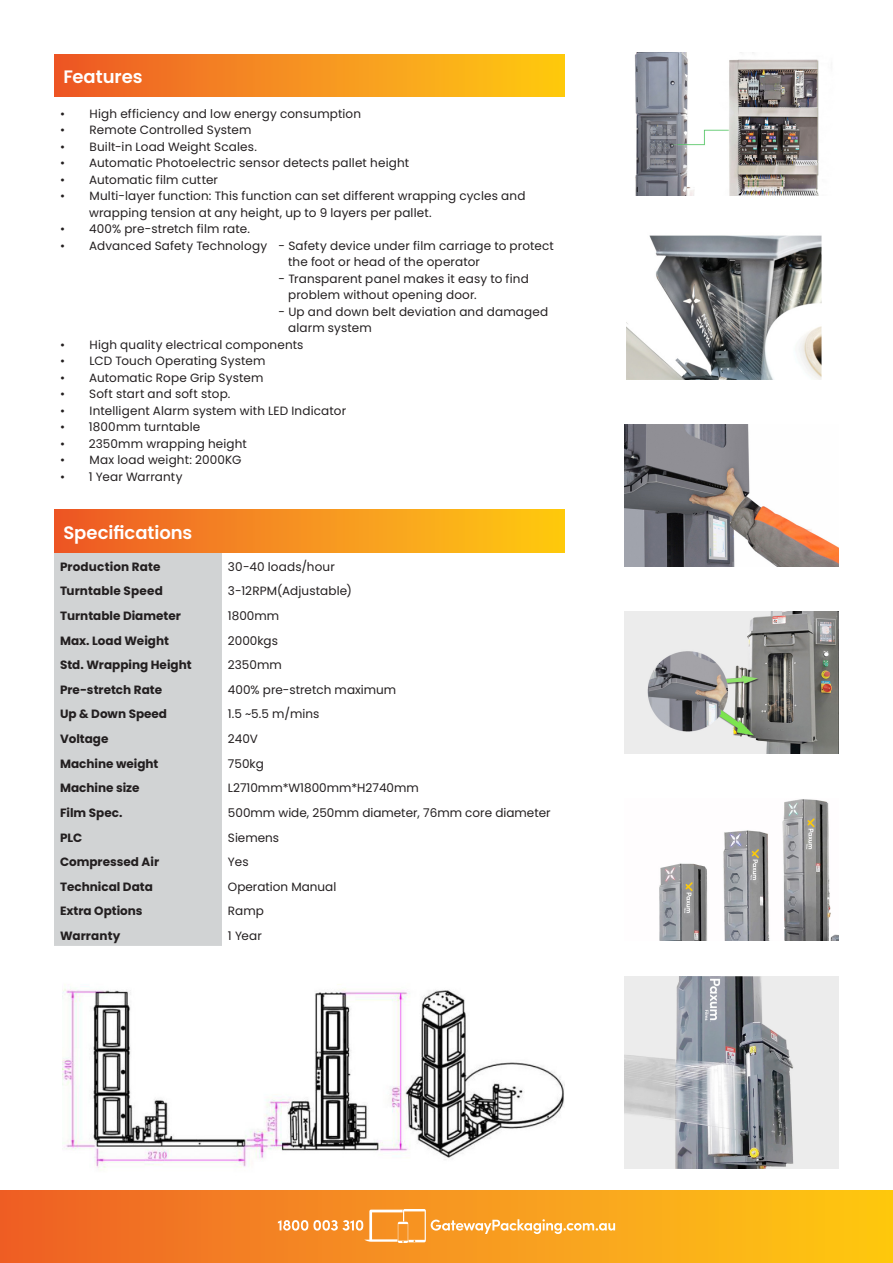
<style>
.page{position:relative;width:893px;height:1263px;background:#fff}
.page>*{position:absolute;margin:0;border:0;box-sizing:border-box;transform-origin:0 0}
.t1{font:600 18px "Poppins";letter-spacing:-.005em;color:#fff}
.t2{font:12px/16.5px "Poppins";letter-spacing:.01em;color:#231f20}
.t3{font:700 12px "Poppins";color:#231f20}
</style>
<div class="page">
<div style="left:54px;top:54px;width:510px;height:43px;background:linear-gradient(to right,#ed5928,#ffcc14)"></div>
<div style="left:54px;top:552px;width:168px;height:394px;background:#d1d3d4"></div>
<div style="left:54px;top:510px;width:510px;height:42px;background:linear-gradient(to right,#ed5928,#ffcc14)"></div>
<img style="left:634px;top:52px;width:185px;height:143px">
<img style="left:624px;top:976px;width:215px;height:192px">
<img style="left:627px;top:235px;width:195px;height:145px">
<img style="left:624px;top:424px;width:215px;height:142px">
<img style="left:624px;top:611px;width:215px;height:142px">
<img style="left:659px;top:799px;width:180px;height:142px">
<img style="left:63px;top:984px;width:501px;height:207px">
<div style="left:0;top:1191px;width:893px;height:72px;background:linear-gradient(to right,#ef6128,#ffca14)"></div>
<svg style="left:278px;top:1209px;width:337px;height:34px;background:#f7a53f"></svg>
<p class="t1" style="left:64px;top:66px;width:81px">Features</p>
<p class="t2" style="left:60px;top:105px;width:303px">• High efficiency and low energy consumption</p>
<p class="t2" style="left:60px;top:122px;width:193px">• Remote Controlled System</p>
<p class="t2" style="left:60px;top:138px;width:198px">• Built-in Load Weight Scales.</p>
<p class="t2" style="left:60px;top:155px;width:351px">• Automatic Photoelectric sensor detects pallet height</p>
<p class="t2" style="left:60px;top:171px;width:160px">• Automatic film cutter</p>
<p class="t2" style="left:89px;top:188px;width:438px;text-indent:-29px">• Multi-layer function: This function can set different wrapping cycles and wrapping tension at any height, up to 9 layers per pallet.</p>
<p class="t2" style="left:60px;top:221px;width:191px">• 400% pre-stretch film rate.</p>
<p class="t2" style="left:60px;top:237px;width:495px">• Advanced Safety Technology - Safety device under film carriage to protect</p>
<p class="t2" style="left:288px;top:254px;width:193px">the foot or head of the operator</p>
<p class="t2" style="left:279px;top:270px;width:252px">- Transparent panel makes it easy to find</p>
<p class="t2" style="left:288px;top:287px;width:190px">problem without opening door.</p>
<p class="t2" style="left:279px;top:303px;width:271px">- Up and down belt deviation and damaged</p>
<p class="t2" style="left:288px;top:320px;width:85px">alarm system</p>
<p class="t2" style="left:60px;top:336px;width:245px">• High quality electrical components</p>
<p class="t2" style="left:60px;top:353px;width:207px">• LCD Touch Operating System</p>
<p class="t2" style="left:60px;top:369px;width:205px">• Automatic Rope Grip System</p>
<p class="t2" style="left:60px;top:386px;width:172px">• Soft start and soft stop.</p>
<p class="t2" style="left:60px;top:402px;width:288px">• Intelligent Alarm system with LED Indicator</p>
<p class="t2" style="left:60px;top:419px;width:142px">• 1800mm turntable</p>
<p class="t2" style="left:60px;top:435px;width:188px">• 2350mm wrapping height</p>
<p class="t2" style="left:60px;top:452px;width:183px">• Max load weight: 2000KG</p>
<p class="t2" style="left:60px;top:468px;width:124px">• 1 Year Warranty</p>
<p class="t1" style="left:63px;top:522px;width:131px">Specifications</p>
<p class="t3" style="left:60px;top:560px;width:102px">Production Rate</p>
<p class="t2" style="left:228px;top:558px;width:108px">30-40 loads/hour</p>
<p class="t3" style="left:60px;top:584px;width:104px">Turntable Speed</p>
<p class="t2" style="left:228px;top:583px;width:126px">3-12RPM(Adjustable)</p>
<p class="t3" style="left:60px;top:609px;width:122px">Turntable Diameter</p>
<p class="t2" style="left:228px;top:608px;width:53px">1800mm</p>
<p class="t3" style="left:60px;top:633px;width:111px">Max. Load Weight</p>
<p class="t2" style="left:228px;top:632px;width:52px">2000kgs</p>
<p class="t3" style="left:60px;top:658px;width:133px">Std. Wrapping Height</p>
<p class="t2" style="left:228px;top:657px;width:55px">2350mm</p>
<p class="t3" style="left:60px;top:683px;width:104px">Pre-stretch Rate</p>
<p class="t2" style="left:228px;top:681px;width:170px">400% pre-stretch maximum</p>
<p class="t3" style="left:60px;top:707px;width:109px">Up &amp; Down Speed</p>
<p class="t2" style="left:228px;top:706px;width:93px">1.5 ~5.5 m/mins</p>
<p class="t3" style="left:60px;top:732px;width:50px">Voltage</p>
<p class="t2" style="left:228px;top:731px;width:32px">240V</p>
<p class="t3" style="left:60px;top:756px;width:100px">Machine weight</p>
<p class="t2" style="left:228px;top:755px;width:37px">750kg</p>
<p class="t3" style="left:60px;top:781px;width:81px">Machine size</p>
<p class="t2" style="left:228px;top:780px;width:192px">L2710mm*W1800mm*H2740mm</p>
<p class="t3" style="left:60px;top:806px;width:64px">Film Spec.</p>
<p class="t2" style="left:228px;top:804px;width:324px">500mm wide, 250mm diameter, 76mm core diameter</p>
<p class="t3" style="left:60px;top:830px;width:24px">PLC</p>
<p class="t2" style="left:228px;top:829px;width:53px">Siemens</p>
<p class="t3" style="left:60px;top:855px;width:101px">Compressed Air</p>
<p class="t2" style="left:228px;top:854px;width:22px">Yes</p>
<p class="t3" style="left:60px;top:879px;width:94px">Technical Data</p>
<p class="t2" style="left:228px;top:878px;width:110px">Operation Manual</p>
<p class="t3" style="left:60px;top:904px;width:84px">Extra Options</p>
<p class="t2" style="left:228px;top:903px;width:37px">Ramp</p>
<p class="t3" style="left:60px;top:929px;width:62px">Warranty</p>
<p class="t2" style="left:228px;top:927px;width:35px">1 Year</p>
</div>
